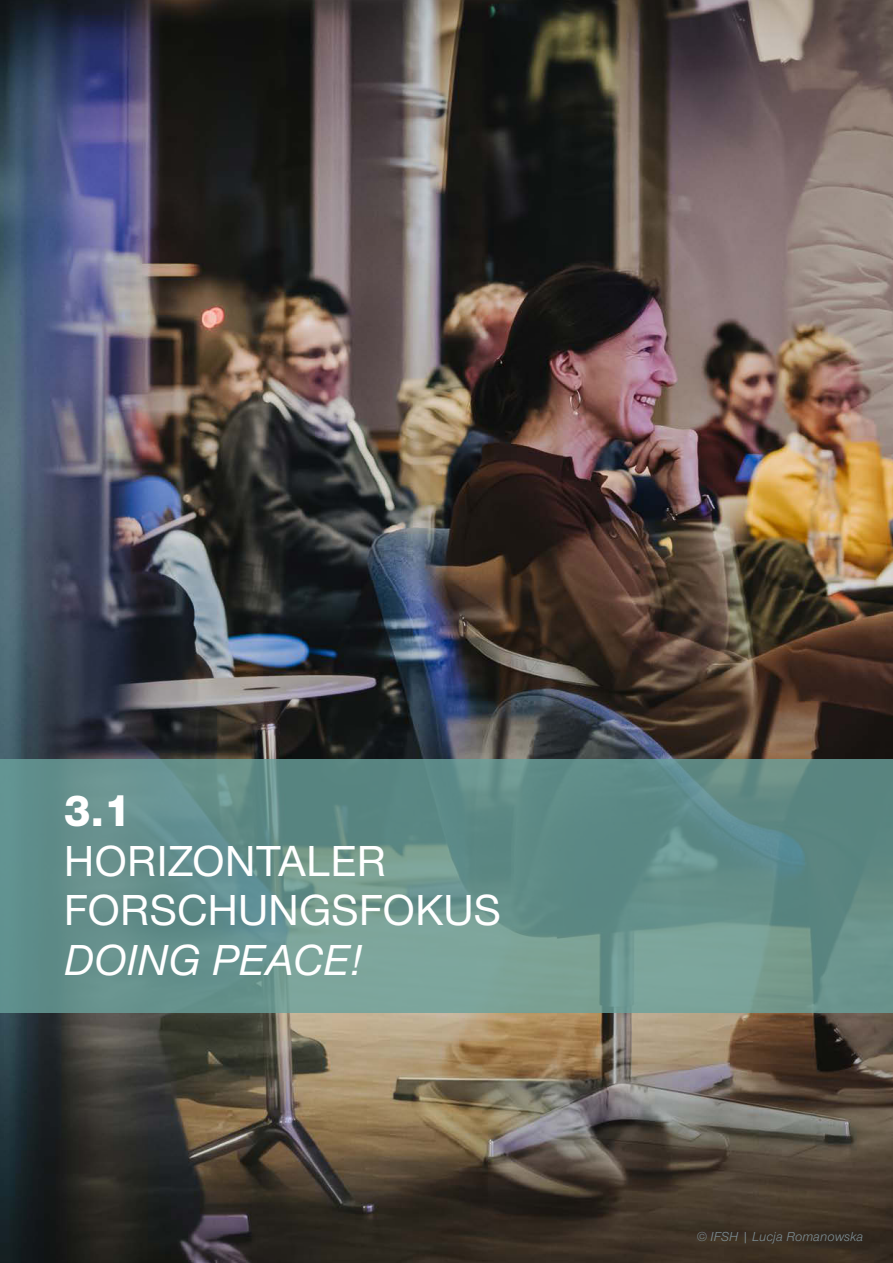
<style>
.page{position:relative;width:893px;height:1263px;background:#fff}
.page>*{position:absolute;margin:0;border:0;box-sizing:border-box;transform-origin:0 0}
.JB_Überschrift_1_Text{font:500 45px "Nimbus Sans Novus";color:#fff}
.JB_Überschrift_1_Text-2{font:45px "Nimbus San Nov Med Ita";color:#fff}
.JB_Überschrift_1_Nummer{font:45px "Nimbus San Nov Hea";color:#fff}
.JB_Bildunterschrift{font:italic 13.5px "Nimbus San Nov";letter-spacing:.01em;color:#7e9097}
</style>
<div class="page">
<img style="left:0;top:0;width:893px;height:1263px">
<svg style="left:0;top:759px;width:893px;height:253px;background:#67918c"></svg>
<p class="JB_Überschrift_1_Nummer" style="left:64px;top:780px;width:69px">3.1</p>
<p class="JB_Überschrift_1_Text" style="left:64px;top:831px;width:324px">HORIZONTALER</p>
<p class="JB_Überschrift_1_Text" style="left:64px;top:880px;width:439px">FORSCHUNGSFOKUS</p>
<p class="JB_Überschrift_1_Text-2" style="left:64px;top:929px;width:300px">DOING PEACE!</p>
<p class="JB_Bildunterschrift" style="left:696px;top:1228px;width:168px">© IFSH | Lucja Romanowska</p>
</div>
